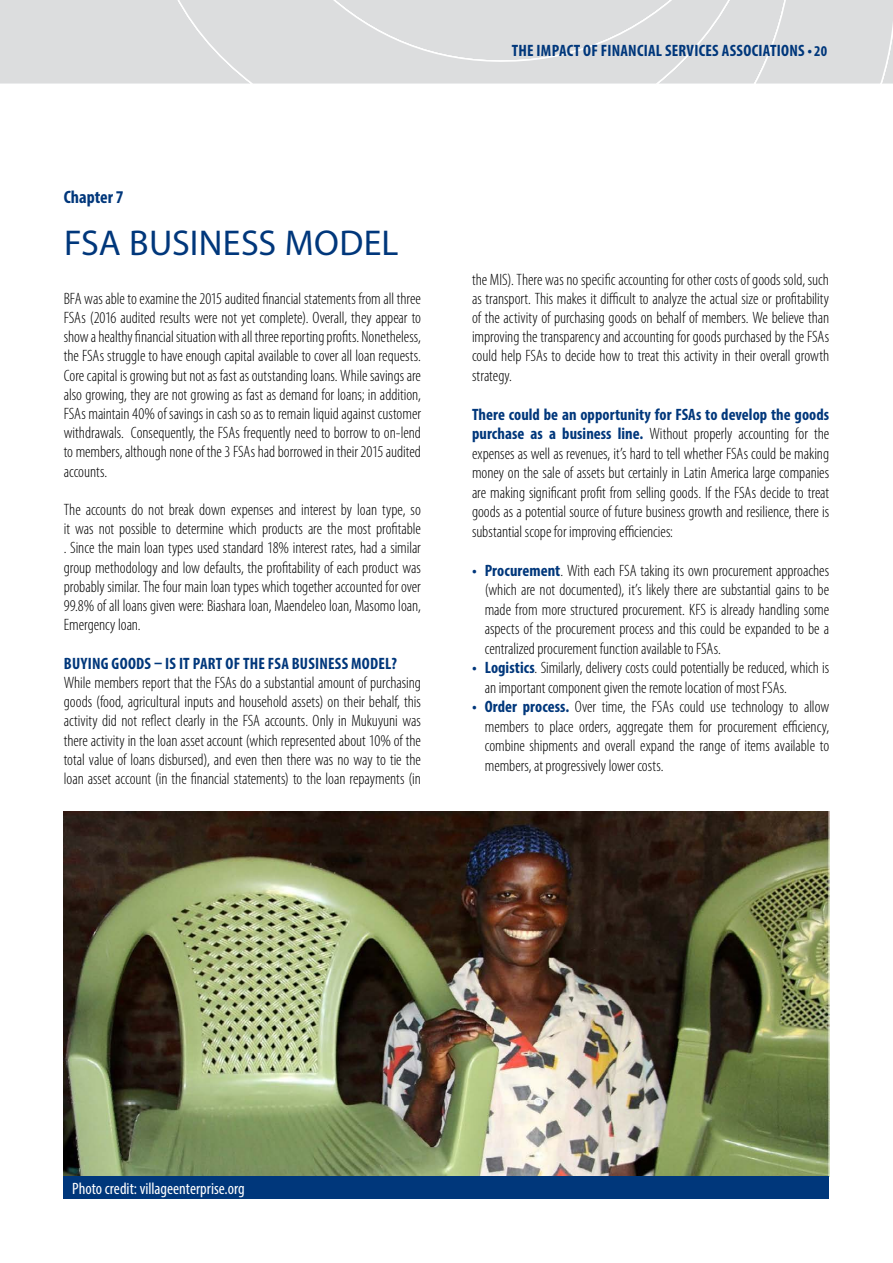
<style>
.page{position:relative;width:893px;height:1263px;background:#fff}
.page>*{position:absolute;margin:0;border:0;box-sizing:border-box;transform-origin:0 0}
.t1{font:36px "Myriad Pro";letter-spacing:.005em;color:#00377b}
.t2{font:700 condensed 18px "Myriad Pro";color:#00377b}
.t3{font:300 condensed 16.5px/19.2px "Myriad Pro";letter-spacing:-.005em;color:#000;text-align:justify}
.t4{font:700 condensed 16.5px "Myriad Pro";letter-spacing:.015em;color:#00377b}
.t5{font:condensed 16.5px "Myriad Pro";color:#fff}
.s1{font-size:15px}
.s2{font-weight:700;color:#00377b}
</style>
<div class="page">
<div style="left:0;top:0;width:166px;height:84px;background:#dcddde"></div>
<div style="left:166px;top:0;width:143px;height:84px;background:#dcddde"></div>
<div style="left:309px;top:0;width:584px;height:84px;background:#dcddde"></div>
<img style="left:64px;top:812px;width:765px;height:364px">
<div style="left:64px;top:1176px;width:765px;height:23px;background:#00377b"></div>
<p class="t4" style="left:512px;top:40px;width:317px">THE IMPACT OF FINANCIAL SERVICES ASSOCIATIONS • <span class="s1">20</span></p>
<p class="t4" style="left:637px;top:40px;width:169px">FSA IMPACT STUDY – REP RT</p>
<p class="t2" style="left:64px;top:185px;width:61px">Chapter 7</p>
<h1 class="t1" style="left:64px;top:220px;width:336px">FSA BUSINESS MODEL</h1>
<p class="t3" style="left:64px;top:289px;width:359px">BFA was able to examine the 2015 audited financial statements from all three FSAs (2016 audited results were not yet complete). Overall, they appear to show a healthy financial situation with all three reporting profits. Nonetheless, the FSAs struggle to have enough capital available to cover all loan requests.<br>Core capital is growing but not as fast as outstanding loans. While savings are also growing, they are not growing as fast as demand for loans; in addition, FSAs maintain 40% of savings in cash so as to remain liquid against customer withdrawals. Consequently, the FSAs frequently need to borrow to on-lend to members, although none of the 3 FSAs had borrowed in their 2015 audited accounts.</p>
<p class="t3" style="left:64px;top:500px;width:359px">The accounts do not break down expenses and interest by loan type, so it was not possible to determine which products are the most profitable . Since the main loan types used standard 18% interest rates, had a similar group methodology and low defaults, the profitability of each product was probably similar. The four main loan types which together accounted for over 99.8% of all loans given were: Biashara loan, Maendeleo loan, Masomo loan, Emergency loan.</p>
<p class="t4" style="left:64px;top:653px;width:334px">BUYING GOODS – IS IT PART OF THE FSA BUSINESS MODEL?</p>
<p class="t3" style="left:64px;top:673px;width:359px">While members report that the FSAs do a substantial amount of purchasing goods (food, agricultural inputs and household assets) on their behalf, this activity did not reflect clearly in the FSA accounts. Only in Mukuyuni was there activity in the loan asset account (which represented about 10% of the total value of loans disbursed), and even then there was no way to tie the loan asset account (in the financial statements) to the loan repayments (in</p>
<p class="t3" style="left:472px;top:269px;width:359px">the MIS). There was no specific accounting for other costs of goods sold, such as transport. This makes it difficult to analyze the actual size or profitability of the activity of purchasing goods on behalf of members. We believe than improving the transparency and accounting for goods purchased by the FSAs could help FSAs to decide how to treat this activity in their overall growth strategy.</p>
<p class="t3" style="left:472px;top:405px;width:359px"><span class="s2">There could be an opportunity for FSAs to develop the goods purchase as a business line.</span> Without properly accounting for the expenses as well as revenues, it’s hard to tell whether FSAs could be making money on the sale of assets but certainly in Latin America large companies are making significant profit from selling goods. If the FSAs decide to treat goods as a potential source of future business growth and resilience, there is substantial scope for improving efficiencies:</p>
<p class="t3" style="left:485px;top:561px;width:346px;text-indent:-13px"><span class="s2">• Procurement</span>. With each FSA taking its own procurement approaches (which are not documented), it’s likely there are substantial gains to be made from more structured procurement. KFS is already handling some aspects of the procurement process and this could be expanded to be a centralized procurement function available to FSAs.</p>
<p class="t3" style="left:485px;top:658px;width:346px;text-indent:-13px"><span class="s2">• Logistics</span>. Similarly, delivery costs could potentially be reduced, which is an important component given the remote location of most FSAs.</p>
<p class="t3" style="left:485px;top:697px;width:346px;text-indent:-13px"><span class="s2">• Order process.</span> Over time, the FSAs could use technology to allow members to place orders, aggregate them for procurement efficiency, combine shipments and overall expand the range of items available to members, at progressively lower costs.</p>
<p class="t5" style="left:72px;top:1178px;width:174px">Photo credit: villageenterprise.org</p>
</div>
